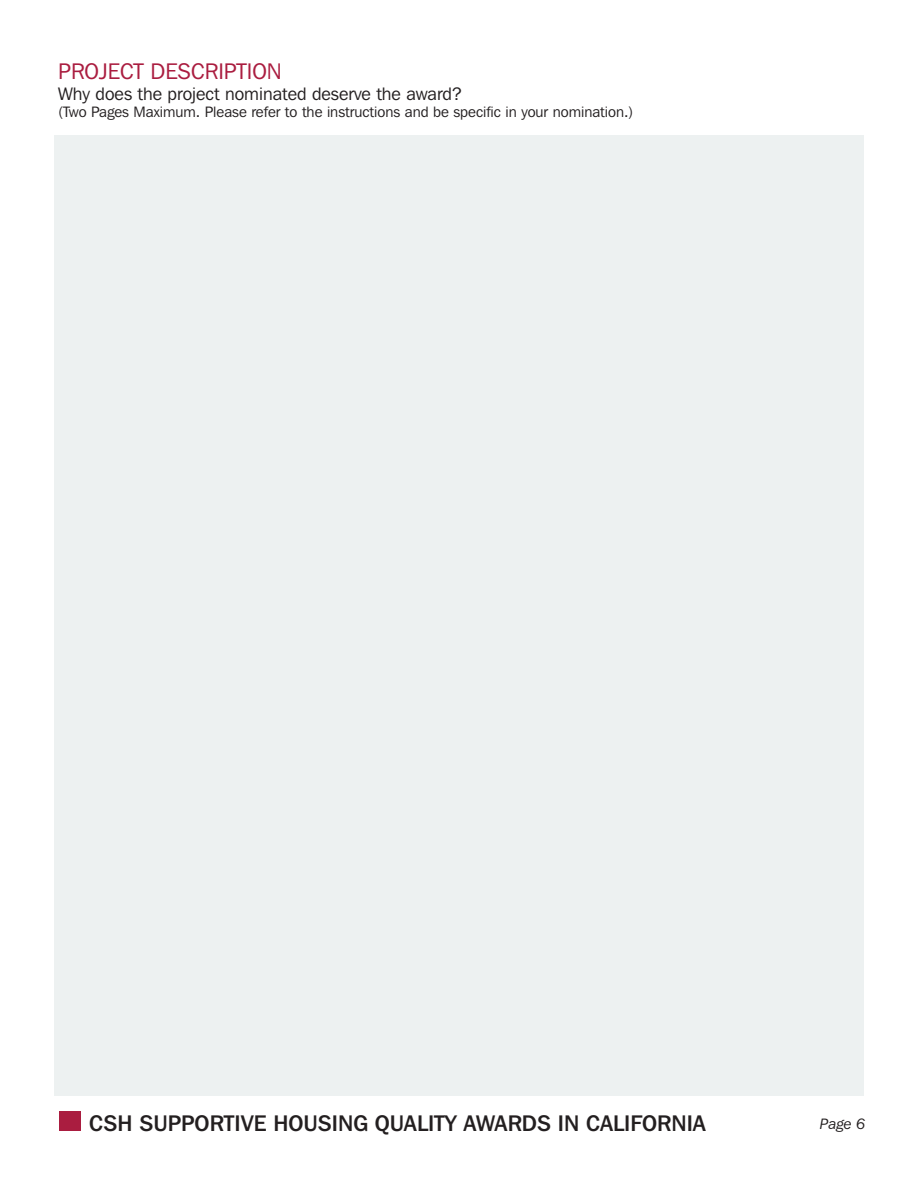
<style>
.page{position:relative;width:918px;height:1188px;background:#fff}
.page>*{position:absolute;margin:0;border:0;box-sizing:border-box;transform-origin:0 0}
.t1{font:500 22.5px "Franklin Gothic IT Cby BT";color:#231f20}
.t2{font:22.5px "Franklin Gothic IT Cby BT";color:#aa1d40}
.t3{font:18px "Franklin Gothic IT Cby BT";color:#231f20}
.t4{font:15px "Franklin Gothic IT Cby BT";color:#231f20}
.t5{font:italic 15px "Franklin Gothic IT Cby BT";color:#231f20}
</style>
<div class="page">
<div style="left:59px;top:1112px;width:22px;height:19px;background:#aa1d40"></div>
<div style="left:54px;top:135px;width:809px;height:961px;background:#edf1f1"></div>
<p class="t2" style="left:58px;top:57px;width:225px">PROJECT DESCRIPTION</p>
<p class="t3" style="left:58px;top:83px;width:405px">Why does the project nominated deserve the award?</p>
<p class="t4" style="left:58px;top:102px;width:577px">(Two Pages Maximum. Please refer to the instructions and be specific in your nomination.)</p>
<p class="t1" style="left:89px;top:1109px;width:618px">CSH SUPPORTIVE HOUSING QUALITY AWARDS IN CALIFORNIA</p>
<p class="t5" style="left:820px;top:1114px;width:47px">Page 6</p>
</div>
